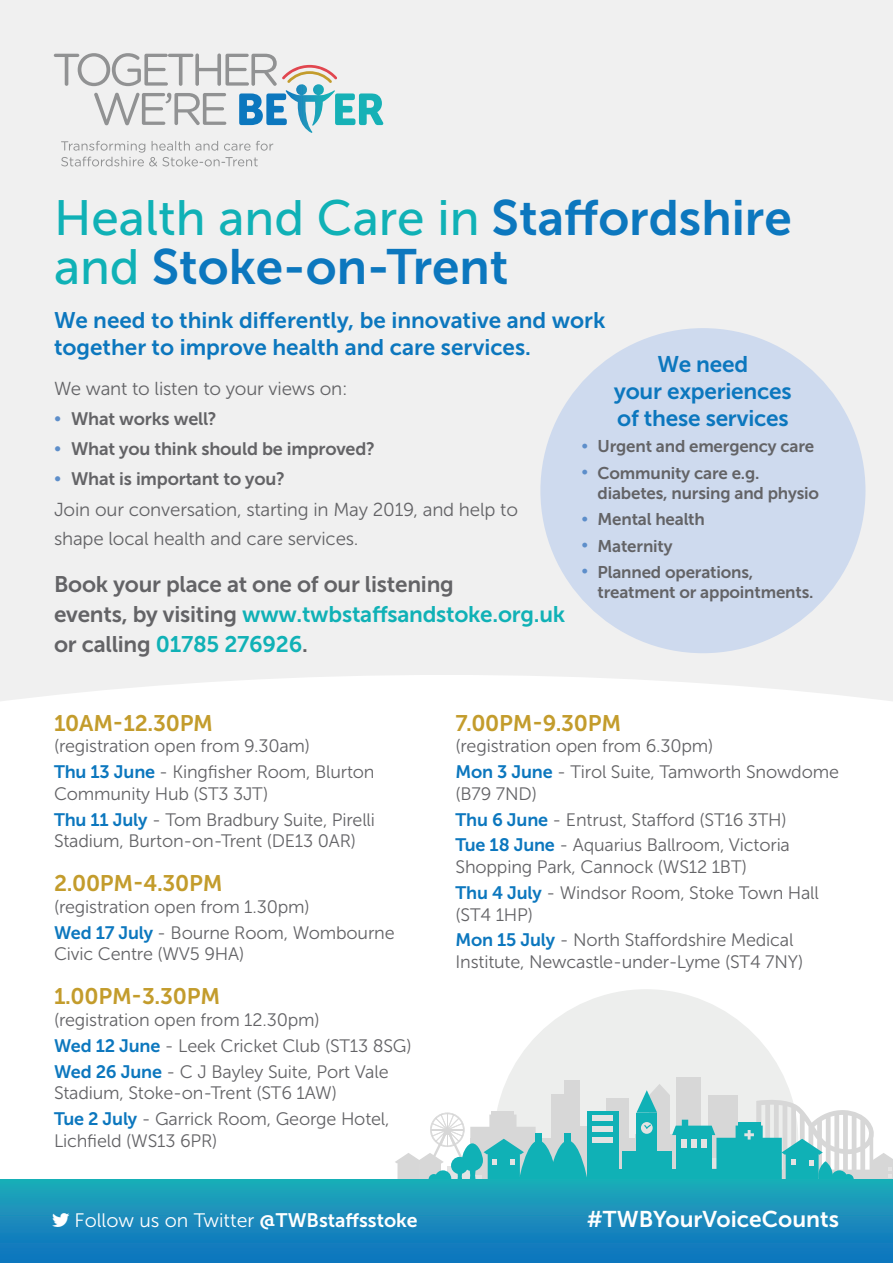
<style>
.page{position:relative;width:893px;height:1263px;background:#fff}
.page>*{position:absolute;margin:0;border:0;box-sizing:border-box;transform-origin:0 0}
.t1{font:49.5px/49.5px "Museo Sans 700";color:#0c77be}
.t2{font:22.8px "Museo Sans 700";color:#fff}
.Bullets{font:22.65px/27.2px "Museo Sans 700";letter-spacing:-.01em;color:#0c77be;text-align:center}
.t3{font:22.5px/30px "Museo Sans 700";letter-spacing:-.01em;color:#636366}
.t4{font:22.5px/27px "Museo Sans 700";color:#0c77be}
.t5{font:22.5px "Museo Sans 700";letter-spacing:-.01em;color:#c39c2c}
.t6{font:19.5px "Museo Sans 300";color:#fff}
.t7{font:18.75px/28.8px "Museo Sans 300";letter-spacing:-.01em;color:#636366}
.t8{font:18px/21.6px "Museo Sans 300";letter-spacing:-.01em;color:#636366}
.t9{font:18px "Museo Sans 700";letter-spacing:-.01em;color:#636366}
.t10{font:16.95px/20.4px "Museo Sans 700";letter-spacing:-.01em;color:#636366}
.s1{font-family:"Museo Sans 500";color:#10b1b6}
.s2{font-family:"Museo Sans 300";color:#5d8eca}
.s3{color:#10b1b6}
.s4{font-family:"Museo Sans 700";color:#0c77be}
.s5{font-family:"Museo Sans 700"}
</style>
<div class="page">
<div style="left:0;top:0;width:893px;height:957px;background:#f0f0f0"></div>
<div style="left:0;top:675px;width:893px;height:282px;background:#fff"></div>
<svg style="left:497px;top:989px;width:290px;height:149px;fill:#edeeed"></svg>
<div style="left:606px;top:1098px;width:23px;height:71px;background:#d7d7d7"></div>
<div style="left:565px;top:1080px;width:15px;height:83px;background:#d7d7d7"></div>
<div style="left:676px;top:1077px;width:24px;height:90px;background:#d7d7d7"></div>
<div style="left:470px;top:1138px;width:268px;height:47px;background:#d7d7d7"></div>
<div style="left:551px;top:1093px;width:16px;height:83px;background:#d7d7d7"></div>
<div style="left:635px;top:1134px;width:49px;height:9px;background:#d7d7d7"></div>
<hr style="left:491px;top:1111px;width:23px;height:4px;background:#d7d7d7">
<div style="left:622px;top:1161px;width:50px;height:20px;background:#10b1b6"></div>
<div style="left:622px;top:1151px;width:50px;height:14px;background:#10b1b6"></div>
<div style="left:587px;top:1111px;width:31px;height:70px;background:#10b1b6"></div>
<div style="left:592px;top:1115px;width:21px;height:5px;background:#e3e3e3"></div>
<div style="left:592px;top:1126px;width:21px;height:5px;background:#e3e3e3"></div>
<div style="left:592px;top:1137px;width:21px;height:5px;background:#e3e3e3"></div>
<svg style="left:636px;top:1084px;width:257px;height:95px"></svg>
<div style="left:839px;top:1178px;width:10px;height:7px;background:#10b1b6"></div>
<div style="left:597px;top:1169px;width:133px;height:11px;background:#10b1b6"></div>
<svg style="left:395px;top:1112px;width:192px;height:67px"></svg>
<div style="left:535px;top:1133px;width:7px;height:11px;background:#10b1b6"></div>
<div style="left:0;top:1179px;width:893px;height:84px;background:linear-gradient(to bottom,#20aab8,#0f71bf)"></div>
<svg style="left:61px;top:141px;width:212px;height:25px"></svg>
<svg style="left:54px;top:53px;width:330px;height:80px"></svg>
<div style="left:540px;top:328px;width:325px;height:325px;background:#cedaee;border-radius:50%"></div>
<svg style="left:52px;top:1213px;width:17px;height:14px"></svg>
<p class="t1" style="left:54px;top:193px;width:739px"><span class="s1">Health and Care in</span> Staffordshire <span class="s1">and</span> Stoke-on-Trent</p>
<p class="t4" style="left:54px;top:307px;width:553px">We need to think differently, be innovative and work together to improve health and care services.</p>
<p class="t7" style="left:54px;top:374px;width:295px">We want to listen to your views on:</p>
<p class="t9" style="left:54px;top:409px;width:164px"><span class="s2">•</span> What works well?</p>
<p class="t9" style="left:54px;top:439px;width:322px"><span class="s2">•</span> What you think should be improved?</p>
<p class="t9" style="left:54px;top:469px;width:233px"><span class="s2">•</span> What is important to you?</p>
<p class="t7" style="left:54px;top:495px;width:465px">Join our conversation, starting in May 2019, and help to shape local health and care services.</p>
<p class="t3" style="left:54px;top:569px;width:513px">Book your place at one of our listening<br>events, by visiting <span class="s3">www.twbstaffsandstoke.org.uk </span>or calling <span class="s3">01785 276926</span>.</p>
<p class="Bullets" style="left:614px;top:350px;width:179px">We need<br>your experiences of these services</p>
<p class="t10" style="left:581px;top:436px;width:234px"><span class="s2">•</span> Urgent and emergency care</p>
<p class="t10" style="left:597px;top:462px;width:223px;text-indent:-16px"><span class="s2">•</span> Community care e.g. diabetes, nursing and physio</p>
<p class="t10" style="left:581px;top:509px;width:125px"><span class="s2">•</span> Mental health</p>
<p class="t10" style="left:581px;top:535px;width:93px"><span class="s2">•</span> Maternity</p>
<p class="t10" style="left:597px;top:562px;width:218px;text-indent:-16px"><span class="s2">•</span> Planned operations, treatment or appointments.</p>
<p class="t5" style="left:54px;top:710px;width:161px">10AM-12.30PM</p>
<p class="t8" style="left:54px;top:735px;width:258px">(registration open from 9.30am)</p>
<p class="t8" style="left:54px;top:761px;width:322px"><span class="s4">Thu 13 June</span> - Kingfisher Room, Blurton<br>Community Hub (ST3 3JT)</p>
<p class="t8" style="left:54px;top:809px;width:323px"><span class="s4">Thu 11 July</span> - Tom Bradbury Suite, Pirelli<br>Stadium, Burton-on-Trent (DE13 0AR)</p>
<p class="t5" style="left:54px;top:871px;width:170px">2.00PM-4.30PM</p>
<p class="t8" style="left:54px;top:896px;width:257px">(registration open from 1.30pm)</p>
<p class="t8" style="left:54px;top:922px;width:342px"><span class="s4">Wed 17 July</span> - Bourne Room, Wombourne<br>Civic Centre (WV5 9HA)</p>
<p class="t5" style="left:54px;top:984px;width:168px">1.00PM-3.30PM</p>
<p class="t8" style="left:54px;top:1009px;width:267px">(registration open from 12.30pm)</p>
<p class="t8" style="left:54px;top:1035px;width:359px"><span class="s4">Wed 12 June</span> - Leek Cricket Club (ST13 8SG)</p>
<p class="t8" style="left:54px;top:1061px;width:336px"><span class="s4">Wed 26 June</span> - C J Bayley Suite, Port Vale<br>Stadium, Stoke-on-Trent (ST6 1AW)</p>
<p class="t8" style="left:54px;top:1108px;width:337px"><span class="s4">Tue 2 July</span> - Garrick Room, George Hotel,<br>Lichfield (WS13 6PR)</p>
<p class="t5" style="left:455px;top:710px;width:167px">7.00PM-9.30PM</p>
<p class="t8" style="left:455px;top:735px;width:259px">(registration open from 6.30pm)</p>
<p class="t8" style="left:455px;top:761px;width:385px"><span class="s4">Mon 3 June</span> - Tirol Suite, Tamworth Snowdome (B79 7ND)</p>
<p class="t8" style="left:455px;top:809px;width:333px"><span class="s4">Thu 6 June</span> - Entrust, Stafford (ST16 3TH)</p>
<p class="t8" style="left:455px;top:835px;width:336px"><span class="s4">Tue 18 June</span> - Aquarius Ballroom, Victoria<br>Shopping Park, Cannock (WS12 1BT)</p>
<p class="t8" style="left:455px;top:882px;width:365px"><span class="s4">Thu 4 July</span> - Windsor Room, Stoke Town Hall (ST4 1HP)</p>
<p class="t8" style="left:455px;top:929px;width:349px"><span class="s4">Mon 15 July</span> - North Staffordshire Medical<br>Institute, Newcastle-under-Lyme (ST4 7NY)</p>
<p class="t6" style="left:75px;top:1210px;width:345px">Follow us on Twitter <span class="s5">@TWBstaffsstoke</span></p>
<p class="t2" style="left:587px;top:1207px;width:254px">#TWBYourVoiceCounts</p>
</div>
